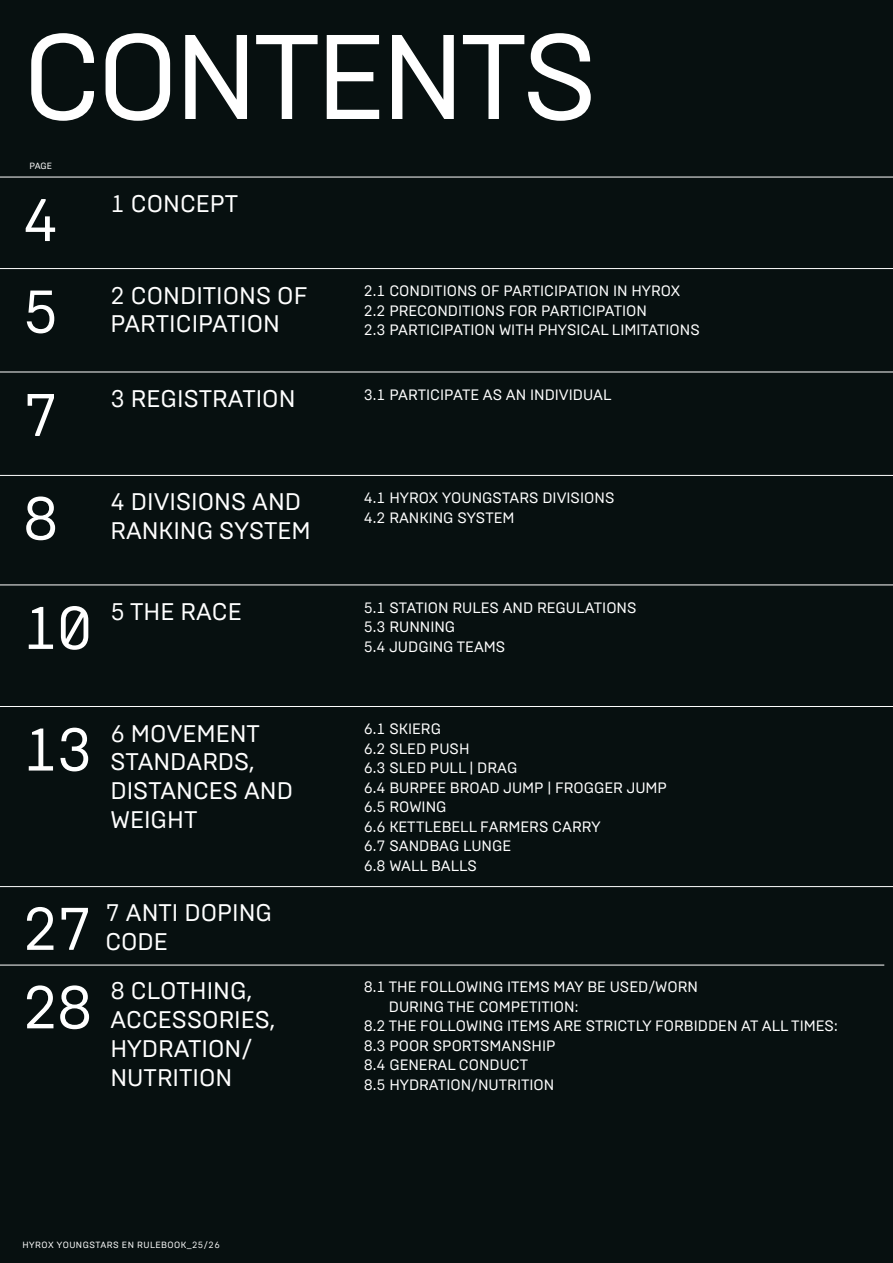
<style>
.page{position:relative;width:893px;height:1263px;background:#071010}
.page>*{position:absolute;margin:0;border:0;box-sizing:border-box;transform-origin:0 0}
.t1{font:120px "Brutal Type";letter-spacing:-.04em;color:#fff}
.t2{font:60px/109.5px "Brutal Type";letter-spacing:-.04em;color:#fff}
.t3{font:24px/28.8px "Brutal Type";color:#fff}
.t4{font:15px/19.5px "Brutal Type";color:#fff}
.t5{font:9px "Brutal Type";letter-spacing:.05em;color:#fff}
</style>
<div class="page">
<hr style="left:0;top:177px;width:893px;height:1px;background:#fff">
<hr style="left:0;top:372px;width:893px;height:1px;background:#fff">
<hr style="left:0;top:706px;width:893px;height:1px;background:#fff">
<hr style="left:0;top:965px;width:884px;height:1px;background:#fff">
<hr style="left:0;top:268px;width:893px;height:1px;background:#fff">
<hr style="left:0;top:475px;width:893px;height:1px;background:#fff">
<hr style="left:0;top:584px;width:893px;height:1px;background:#fff">
<hr style="left:0;top:886px;width:893px;height:1px;background:#fff">
<h1 class="t1" style="left:22px;top:5px;width:577px">CONTENTS</h1>
<p class="t5" style="left:29px;top:160px;width:24px">PAGE</p>
<h2 class="t2" style="left:22px;top:165px;width:38px">4</h2>
<h2 class="t2" style="left:22px;top:257px;width:38px">5</h2>
<h2 class="t2" style="left:22px;top:360px;width:38px">7</h2>
<h2 class="t2" style="left:22px;top:464px;width:72px">8<br>10</h2>
<h3 class="t3" style="left:110px;top:189px;width:129px">1 CONCEPT</h3>
<h3 class="t3" style="left:110px;top:281px;width:199px">2 CONDITIONS OF<br>PARTICIPATION</h3>
<h3 class="t3" style="left:110px;top:384px;width:187px">3 REGISTRATION</h3>
<h3 class="t3" style="left:110px;top:488px;width:202px">4 DIVISIONS AND<br>RANKING SYSTEM</h3>
<h3 class="t3" style="left:110px;top:597px;width:133px">5 THE RACE</h3>
<h2 class="t2" style="left:22px;top:695px;width:72px">13</h2>
<h3 class="t3" style="left:110px;top:719px;width:184px">6 MOVEMENT<br>STANDARDS,<br>DISTANCES AND<br>WEIGHT</h3>
<h2 class="t2" style="left:22px;top:874px;width:72px">27</h2>
<h2 class="t2" style="left:22px;top:952px;width:72px">28</h2>
<h3 class="t3" style="left:105px;top:898px;width:168px">7 ANTI DOPING<br>CODE</h3>
<h3 class="t3" style="left:110px;top:976px;width:166px">8 CLOTHING,<br>ACCESSORIES,<br>HYDRATION/<br>NUTRITION</h3>
<p class="t4" style="left:364px;top:281px;width:338px">2.1 CONDITIONS OF PARTICIPATION IN HYROX<br>2.2 PRECONDITIONS FOR PARTICIPATION<br>2.3 PARTICIPATION WITH PHYSICAL LIMITATIONS</p>
<p class="t4" style="left:364px;top:385px;width:249px">3.1 PARTICIPATE AS AN INDIVIDUAL</p>
<p class="t4" style="left:364px;top:488px;width:252px">4.1 HYROX YOUNGSTARS DIVISIONS<br>4.2 RANKING SYSTEM</p>
<p class="t4" style="left:364px;top:598px;width:274px">5.1 STATION RULES AND REGULATIONS<br>5.3 RUNNING<br>5.4 JUDGING TEAMS</p>
<p class="t4" style="left:364px;top:719px;width:305px">6.1 SKIERG<br>6.2 SLED PUSH<br>6.3 SLED PULL | DRAG<br>6.4 BURPEE BROAD JUMP | FROGGER JUMP<br>6.5 ROWING<br>6.6 KETTLEBELL FARMERS CARRY<br>6.7 SANDBAG LUNGE<br>6.8 WALL BALLS</p>
<p class="t4" style="left:364px;top:977px;width:336px">8.1 THE FOLLOWING ITEMS MAY BE USED/WORN</p>
<p class="t4" style="left:389px;top:997px;width:191px">DURING THE COMPETITION:</p>
<p class="t4" style="left:364px;top:1016px;width:475px">8.2 THE FOLLOWING ITEMS ARE STRICTLY FORBIDDEN AT ALL TIMES:</p>
<p class="t4" style="left:364px;top:1036px;width:193px">8.3 POOR SPORTSMANSHIP</p>
<p class="t4" style="left:364px;top:1055px;width:166px">8.4 GENERAL CONDUCT</p>
<p class="t4" style="left:364px;top:1075px;width:192px">8.5 HYDRATION/NUTRITION</p>
<p class="t5" style="left:22px;top:1239px;width:199px">HYROX YOUNGSTARS EN RULEBOOK_25/26</p>
</div>
